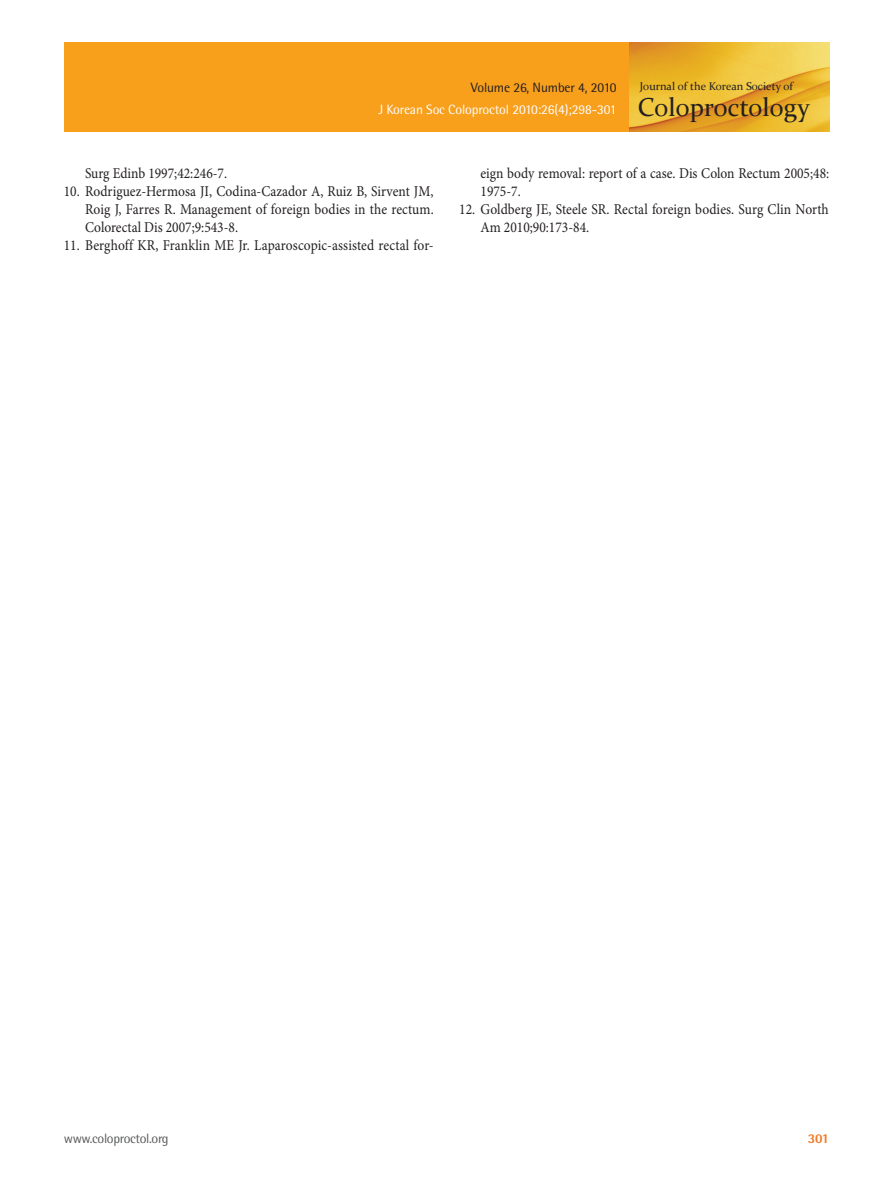
<style>
.page{position:relative;width:893px;height:1191px;background:#fff}
.page>*{position:absolute;margin:0;border:0;box-sizing:border-box;transform-origin:0 0}
.t1{font:25.95px "Constantia";color:#231f20}
.t2{font:15px/18px "Minion Pro";color:#231f20;scale:.9 1}
.t3{font:13.5px "Rotis Semi Sans Std";letter-spacing:-.01em;color:#fff}
.t4{font:13.5px "Rotis Semi Sans Std";letter-spacing:-.01em;color:#231f20}
.t5{font:13.5px "Rotis Semi Sans Std";letter-spacing:-.025em;color:#57585a}
.t6{font:800 13.5px "Rotis Semi Sans Std";color:#f47721}
.t7{font:11.25px "Constantia";color:#231f20}
</style>
<div class="page">
<div style="left:64px;top:43px;width:565px;height:89px;background:#f89f1c"></div>
<img style="left:629px;top:43px;width:200px;height:89px">
<p class="t4" style="left:471px;top:80px;width:147px">Volume 26, Number 4, 2010</p>
<p class="t3" style="left:378px;top:102px;width:240px">J Korean Soc Coloproctol 2010:26(4);298-301</p>
<p class="t7" style="left:640px;top:79px;width:154px">Journal of the Korean Society of</p>
<h1 class="t1" style="left:638px;top:90px;width:174px">Coloproctology</h1>
<p class="t2" style="left:85px;top:164px;width:159px">Surg Edinb 1997;42:246-7.</p>
<p class="t2" style="left:85px;top:182px;width:389px;text-align:justify;text-indent:-21px">10. Rodriguez-Hermosa JI, Codina-Cazador A, Ruiz B, Sirvent JM, Roig J, Farres R. Management of foreign bodies in the rectum.<br>Colorectal Dis 2007;9:543-8.</p>
<p class="t2" style="left:64px;top:236px;width:413px">11. Berghoff KR, Franklin ME Jr. Laparoscopic-assisted rectal for-</p>
<p class="t2" style="left:480px;top:164px;width:389px">eign body removal: report of a case. Dis Colon Rectum 2005;48:<br>1975-7.</p>
<p class="t2" style="left:480px;top:200px;width:389px;text-indent:-21px">12. Goldberg JE, Steele SR. Rectal foreign bodies. Surg Clin North<br>Am 2010;90:173-84.</p>
<p class="t5" style="left:64px;top:1130px;width:106px">www.coloproctol.org</p>
<p class="t6" style="left:808px;top:1129px;width:23px">301</p>
</div>
